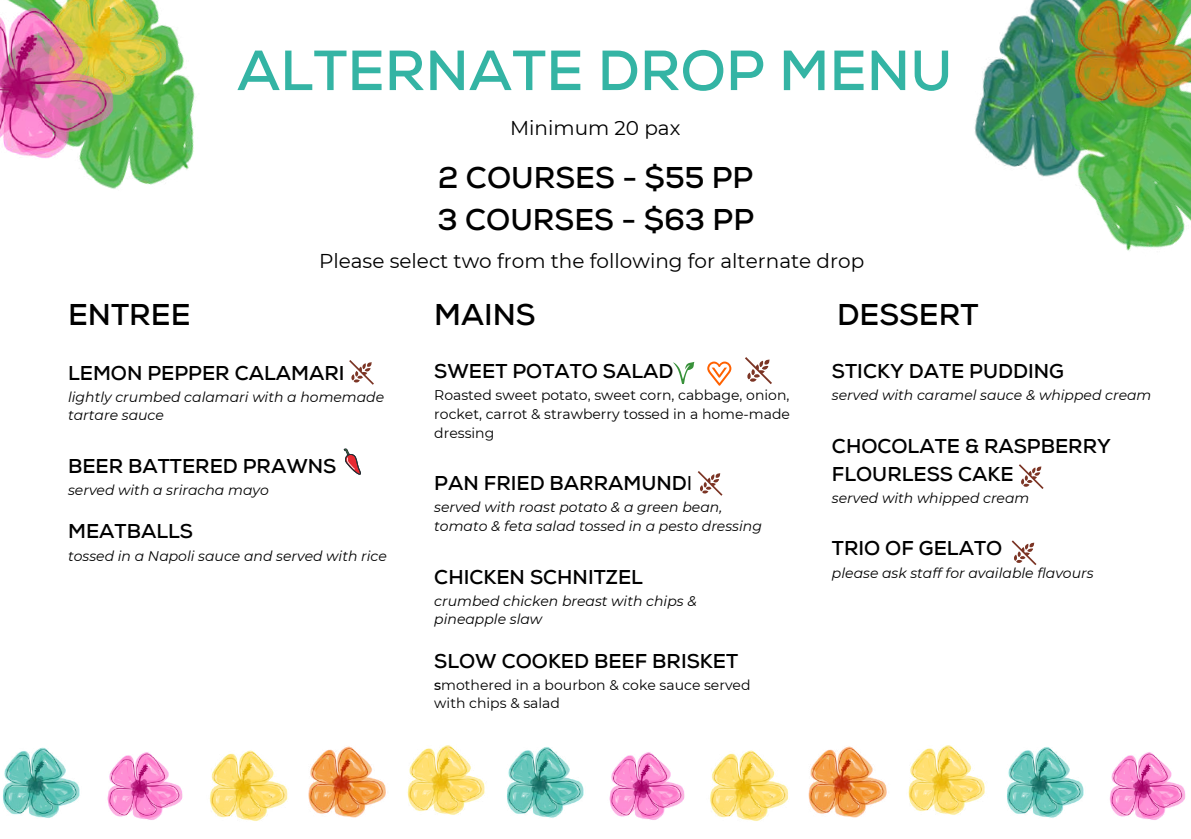
<style>
.page{position:relative;width:1191px;height:839px;background:#fff}
.page>*{position:absolute;margin:0;border:0;box-sizing:border-box;transform-origin:0 0}
.t1{font:700 56.4px "Nexa";color:#34b4a4}
.t2{font:700 30px/42px "Nexa";color:#000}
.t3{font:700 20px/28px "Nexa";color:#000}
.t4{font:20px "Montserrat";color:#000}
.t5{font:italic 14px/18.6px "Montserrat";color:#000}
.t6{font:14px/18.6px "Montserrat";color:#000;text-align:justify}
.s1{font-weight:400}
.s2{font-weight:500}
</style>
<div class="page">
<svg style="left:349px;top:360px;width:25px;height:25px"></svg>
<svg style="left:698px;top:471px;width:25px;height:24px"></svg>
<svg style="left:1012px;top:540px;width:25px;height:25px"></svg>
<svg style="left:344px;top:448px;width:17px;height:27px"></svg>
<svg style="left:1019px;top:464px;width:25px;height:25px"></svg>
<svg style="left:673px;top:362px;width:21px;height:22px"></svg>
<svg style="left:707px;top:361px;width:24px;height:24px"></svg>
<svg style="left:745px;top:357px;width:27px;height:27px"></svg>
<img style="left:507px;top:747px;width:77px;height:71px">
<img style="left:407px;top:745px;width:78px;height:70px">
<img style="left:308px;top:746px;width:78px;height:72px">
<img style="left:3px;top:747px;width:77px;height:71px">
<img style="left:107px;top:752px;width:76px;height:68px">
<img style="left:209px;top:750px;width:79px;height:71px">
<img style="left:609px;top:752px;width:76px;height:68px">
<img style="left:1007px;top:747px;width:77px;height:71px">
<img style="left:908px;top:745px;width:77px;height:70px">
<img style="left:808px;top:746px;width:79px;height:72px">
<img style="left:710px;top:750px;width:78px;height:71px">
<img style="left:1109px;top:752px;width:77px;height:68px">
<img style="left:974px;top:0;width:217px;height:251px">
<img style="left:1044px;top:0;width:147px;height:195px">
<img style="left:147px;top:0;width:48px;height:185px">
<img style="left:0;top:0;width:147px;height:189px">
<h1 class="t1" style="left:237px;top:37px;width:717px">ALTERNATE DROP MENU</h1>
<h3 class="t4" style="left:510px;top:116px;width:172px">Minimum 20 pax</h3>
<h2 class="t2" style="left:437px;top:157px;width:318px">2 COURSES - $55 PP<br>3 COURSES - $63 PP</h2>
<h3 class="t4" style="left:319px;top:248px;width:547px">Please select two from the following for alternate drop</h3>
<h2 class="t2" style="left:68px;top:294px;width:124px">ENTREE</h2>
<h2 class="t2" style="left:434px;top:294px;width:103px">MAINS</h2>
<h2 class="t2" style="left:837px;top:294px;width:143px">DESSERT</h2>
<h3 class="t3" style="left:68px;top:359px;width:278px">LEMON PEPPER CALAMARI</h3>
<p class="t5" style="left:68px;top:387px;width:318px">lightly crumbed calamari with a homemade tartare sauce</p>
<h3 class="t3" style="left:68px;top:452px;width:270px">BEER BATTERED PRAWNS</h3>
<p class="t5" style="left:68px;top:481px;width:202px">served with a sriracha mayo</p>
<h3 class="t3" style="left:68px;top:518px;width:126px">MEATBALLS</h3>
<p class="t5" style="left:68px;top:546px;width:320px">tossed in a Napoli sauce and served with rice</p>
<h3 class="t3" style="left:434px;top:358px;width:241px">SWEET POTATO SALAD</h3>
<p class="t6" style="left:434px;top:386px;width:357px">Roasted sweet potato, sweet corn, cabbage, onion, rocket, carrot &amp; strawberry tossed in a home-made dressing</p>
<h3 class="t3" style="left:434px;top:470px;width:259px">PAN FRIED BARRAMUND<span class="s1">I</span></h3>
<p class="t5" style="left:434px;top:498px;width:329px">served with roast potato &amp; a green bean, tomato &amp; feta salad tossed in a pesto dressing</p>
<h3 class="t3" style="left:434px;top:563px;width:210px">CHICKEN SCHNITZEL</h3>
<p class="t5" style="left:434px;top:591px;width:264px">crumbed chicken breast with chips &amp; pineapple slaw</p>
<h3 class="t3" style="left:434px;top:647px;width:305px">SLOW COOKED BEEF BRISKET</h3>
<p class="t6" style="left:434px;top:675px;width:318px"><span class="s2">s</span>mothered in a bourbon &amp; coke sauce served with chips &amp; salad</p>
<h3 class="t3" style="left:832px;top:358px;width:234px">STICKY DATE PUDDING</h3>
<p class="t5" style="left:832px;top:386px;width:321px">served with caramel sauce &amp; whipped cream</p>
<h3 class="t3" style="left:832px;top:432px;width:280px">CHOCOLATE &amp; RASPBERRY<br>FLOURLESS CAKE</h3>
<p class="t5" style="left:832px;top:488px;width:199px">served with whipped cream</p>
<h3 class="t3" style="left:832px;top:535px;width:172px">TRIO OF GELATO</h3>
<p class="t5" style="left:832px;top:563px;width:263px">please ask staff for available flavours</p>
</div>
